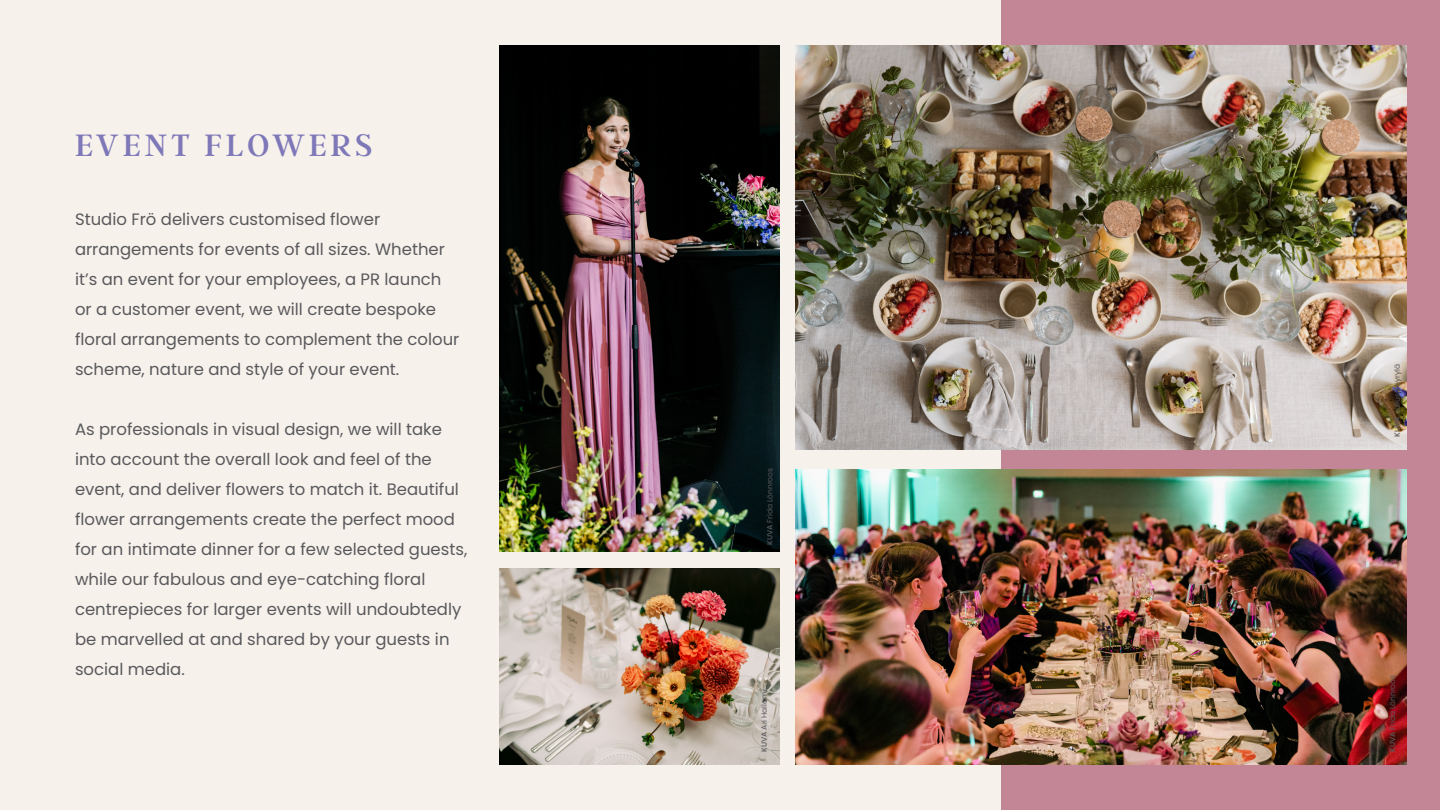
<style>
.page{position:relative;width:1440px;height:810px;background:#fff}
.page>*{position:absolute;margin:0;border:0;box-sizing:border-box;transform-origin:0 0}
.t1{font:34.5px "Argent CF";letter-spacing:.11em;color:#7e78b8}
.t2{font:16.5px/30px "Poppins";color:#59595c}
.t3{font:7.5px "Poppins";color:#59595c}
.s1{font-weight:500}
</style>
<div class="page">
<div style="left:357px;top:0;width:1083px;height:810px;background:#c28697"></div>
<div style="left:0;top:0;width:1000px;height:810px;background:#f7f1ec"></div>
<img style="left:500px;top:45px;width:280px;height:506px">
<img style="left:795px;top:45px;width:612px;height:405px">
<img style="left:795px;top:470px;width:612px;height:295px">
<img style="left:500px;top:568px;width:280px;height:197px">
<h1 class="t1" style="left:75px;top:127px;width:298px">EVENT FLOWERS</h1>
<p class="t2" style="left:75px;top:204px;width:386px">Studio Frö delivers customised flower arrangements for events of all sizes. Whether it’s an event for your employees, a PR launch or a customer event, we will create bespoke floral arrangements to complement the colour scheme, nature and style of your event.</p>
<p class="t2" style="left:75px;top:414px;width:394px">As professionals in visual design, we will take into account the overall look and feel of the event, and deliver flowers to match it. Beautiful flower arrangements create the perfect mood for an intimate dinner for a few selected guests, while our fabulous and eye-catching floral centrepieces for larger events will undoubtedly be marvelled at and shared by your guests in social media.</p>
<p class="t3" style="left:766px;top:545px;width:78px;rotate:-90deg"><span class="s1">KUVA</span> Frida Lönnroos</p>
<p class="t3" style="left:760px;top:752px;width:64px;rotate:-90deg"><span class="s1">KUVA</span> Ari Hallami</p>
<p class="t3" style="left:1393px;top:437px;width:74px;rotate:-90deg"><span class="s1">KUVA</span> Julius Töyrylä</p>
<p class="t3" style="left:1388px;top:752px;width:78px;rotate:-90deg"><span class="s1">KUVA</span> Frida Lönnroos</p>
</div>
